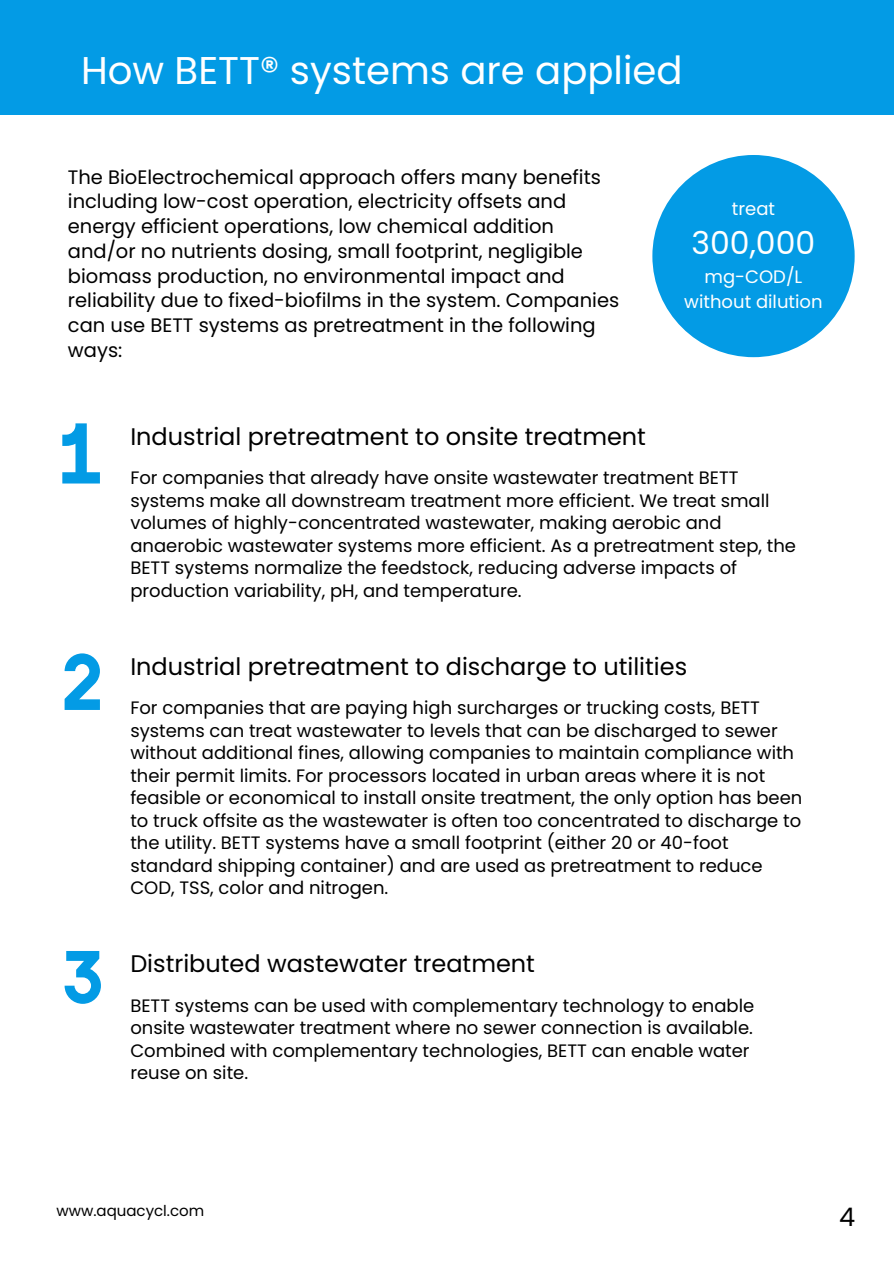
<style>
.page{position:relative;width:894px;height:1264px;background:#fff}
.page>*{position:absolute;margin:0;border:0;box-sizing:border-box;transform-origin:0 0}
.t1{font:38.7px "Poppins";color:#fff}
.t2{font:31.5px "Poppins";color:#fff}
.t3{font:25.65px "Poppins";color:#000}
.t4{font:24px "Poppins";color:#000}
.t5{font:19.5px/24.8px "Poppins";color:#000}
.t6{font:18px/22.5px "Poppins";color:#000}
.t7{font:18px/24.8px "Poppins";color:#fff;text-align:center}
.t8{font:15px "Poppins";color:#000}
</style>
<div class="page">
<div style="left:0;top:0;width:893px;height:114px;background:#039be5"></div>
<div style="left:652px;top:155px;width:202px;height:202px;background:#039be5;border-radius:50%"></div>
<svg style="left:62px;top:423px;width:37px;height:60px"></svg>
<svg style="left:65px;top:653px;width:34px;height:56px"></svg>
<svg style="left:65px;top:951px;width:36px;height:52px"></svg>
<h2 class="t1" style="left:81px;top:43px;width:603px">How BETT® systems are applied</h2>
<h3 class="t5" style="left:68px;top:164px;width:552px">The BioElectrochemical approach offers many benefits including low-cost operation, electricity offsets and energy efficient operations, low chemical addition and/or no nutrients dosing, small footprint, negligible biomass production, no environmental impact and reliability due to fixed-biofilms in the system. Companies can use BETT systems as pretreatment in the following ways:</h3>
<p class="t4" style="left:130px;top:419px;width:517px">Industrial pretreatment to onsite treatment</p>
<h1 class="t7" style="left:731px;top:196px;width:45px">treat</h1>
<h1 class="t2" style="left:691px;top:221px;width:125px">300,000</h1>
<h1 class="t7" style="left:684px;top:264px;width:140px">mg-COD/L without dilution</h1>
<h3 class="t6" style="left:130px;top:467px;width:667px">For companies that already have onsite wastewater treatment BETT systems make all downstream treatment more efficient. We treat small volumes of highly-concentrated wastewater, making aerobic and anaerobic wastewater systems more efficient. As a pretreatment step, the BETT systems normalize the feedstock, reducing adverse impacts of production variability, pH, and temperature.</h3>
<h3 class="t4" style="left:130px;top:649px;width:558px">Industrial pretreatment to discharge to utilities</h3>
<h2 class="t6" style="left:130px;top:696px;width:673px">For companies that are paying high surcharges or trucking costs, BETT systems can treat wastewater to levels that can be discharged to sewer without additional fines, allowing companies to maintain compliance with their permit limits. For processors located in urban areas where it is not feasible or economical to install onsite treatment, the only option has been to truck offsite as the wastewater is often too concentrated to discharge to the utility. BETT systems have a small footprint (either 20 or 40-foot standard shipping container) and are used as pretreatment to reduce COD, TSS, color and nitrogen.</h2>
<h2 class="t4" style="left:130px;top:947px;width:406px">Distributed wastewater treatment</h2>
<p class="t6" style="left:130px;top:994px;width:625px">BETT systems can be used with complementary technology to enable onsite wastewater treatment where no sewer connection is available.<br>Combined with complementary technologies, BETT can enable water reuse on site.</p>
<h3 class="t8" style="left:56px;top:1199px;width:149px">www.aquacycl.com</h3>
<p class="t3" style="left:839px;top:1199px;width:18px">4</p>
</div>
